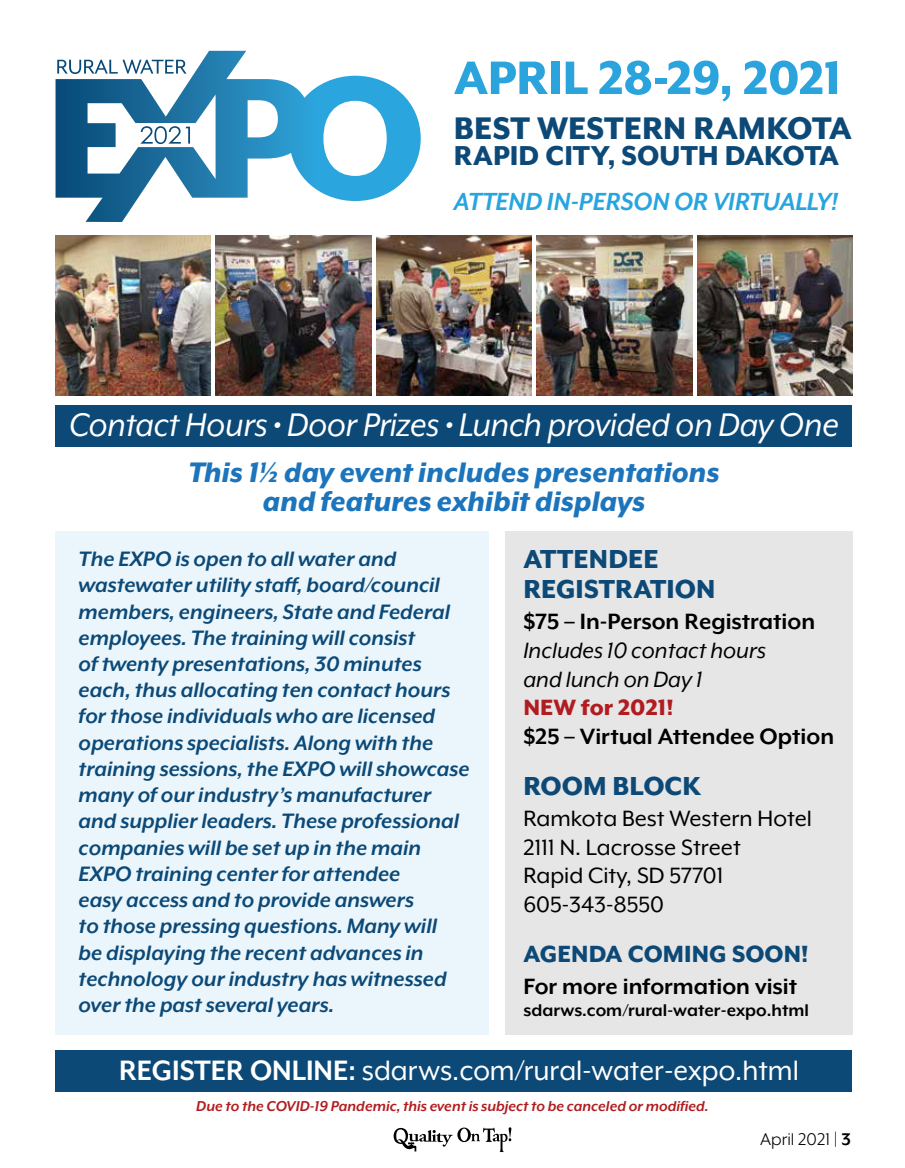
<style>
.page{position:relative;width:905px;height:1168px;background:#fff}
.page>*{position:absolute;margin:0;border:0;box-sizing:border-box;transform-origin:0 0}
.t1{font:800 54px "Mr Eaves XL Mod OT";letter-spacing:-.005em;color:#2ba4dd}
.t2{font:italic 37.65px "Mr Eaves XL Mod OT";letter-spacing:-.005em;color:#fff}
.t3{font:800 36px "Mr Eaves XL Mod OT";color:#0c4977}
.t4{font:italic 800 32.55px/29.2px "Mr Eaves XL Mod OT";color:#1c75bc;text-align:center}
.t5{font:32.25px "Mr Eaves XL Mod OT";color:#fff;scale:.96 1}
.t6{font:800 31.5px "Mr Eaves XL Mod OT";letter-spacing:-.005em;color:#0c4977}
.t7{font:800 30px/30.3px "Mr Eaves XL Mod OT";color:#0c4977}
.t8{font:italic 700 28.5px "Mr Eaves XL Mod OT";letter-spacing:-.005em;color:#28a5de}
.t9{font:800 27px "Mr Eaves XL Mod OT";color:#0c4977}
.t10{font:700 25.5px "Mr Eaves XL Mod OT";color:#000}
.t11{font:25.5px/28.7px "Mr Eaves XL Mod OT";color:#000}
.t12{font:italic 25.5px/28.7px "Mr Eaves XL Mod OT";color:#000}
.t13{font:800 25.5px "Mr Eaves XL Mod OT";color:#b11c20}
.t14{font:italic 700 24px/26.2px "Mr Eaves XL Mod OT";color:#0c4977}
.t15{font:700 19.5px "Mr Eaves XL Mod OT";color:#000}
.t16{font:19.5px "Mr Eaves XL Mod OT";color:#000}
.t17{font:italic 700 16.5px "Mr Eaves XL Mod OT";color:#b11c20}
.s1{font-weight:700}
</style>
<div class="page">
<svg style="left:393px;top:1127px;width:118px;height:25px"></svg>
<div style="left:55px;top:406px;width:797px;height:41px;background:#0c4977"></div>
<div style="left:55px;top:1050px;width:797px;height:41px;background:#0c4977"></div>
<img style="left:216px;top:236px;width:155px;height:159px">
<img style="left:376px;top:236px;width:155px;height:159px">
<img style="left:536px;top:236px;width:156px;height:159px">
<img style="left:697px;top:236px;width:155px;height:159px">
<svg style="left:55px;top:51px;width:365px;height:171px"></svg>
<svg style="left:57px;top:60px;width:129px;height:14px"></svg>
<svg style="left:140px;top:126px;width:50px;height:18px"></svg>
<img style="left:55px;top:236px;width:156px;height:159px">
<div style="left:505px;top:531px;width:347px;height:504px;background:#e6e6e6"></div>
<div style="left:55px;top:531px;width:434px;height:504px;background:#eaf6fb"></div>
<h1 class="t1" style="left:454px;top:51px;width:389px">APRIL 28-29, 2021</h1>
<h3 class="t3" style="left:454px;top:110px;width:399px">BEST WESTERN RAMKOTA</h3>
<h3 class="t6" style="left:454px;top:140px;width:386px">RAPID CITY, SOUTH DAKOTA</h3>
<p class="t8" style="left:454px;top:187px;width:385px">ATTEND IN-PERSON OR VIRTUALLY!</p>
<h2 class="t2" style="left:69px;top:406px;width:771px">Contact Hours • Door Prizes • Lunch provided on Day One</h2>
<h3 class="t4" style="left:188px;top:458px;width:532px">This 1½ day event includes presentations and features exhibit displays</h3>
<p class="t14" style="left:79px;top:546px;width:392px">The EXPO is open to all water and wastewater utility staff, board/council members, engineers, State and Federal employees. The training will consist<br>of twenty presentations, 30 minutes each, thus allocating ten contact hours for those individuals who are licensed operations specialists. Along with the training sessions, the EXPO will showcase many of our industry’s manufacturer and supplier leaders. These professional companies will be set up in the main EXPO training center for attendee<br>easy access and to provide answers<br>to those pressing questions. Many will<br>be displaying the recent advances in technology our industry has witnessed over the past several years.</p>
<p class="t7" style="left:523px;top:544px;width:193px">ATTENDEE<br>REGISTRATION</p>
<p class="t10" style="left:523px;top:609px;width:293px">$75 – In-Person Registration</p>
<p class="t12" style="left:523px;top:636px;width:244px">Includes 10 contact hours and lunch on Day 1</p>
<p class="t13" style="left:523px;top:695px;width:152px">NEW for 2021!</p>
<p class="t10" style="left:523px;top:724px;width:312px">$25 – Virtual Attendee Option</p>
<p class="t7" style="left:523px;top:770px;width:179px">ROOM BLOCK</p>
<p class="t11" style="left:523px;top:804px;width:290px">Ramkota Best Western Hotel<br>2111 N. Lacrosse Street<br>Rapid City, SD 57701<br>605-343-8550</p>
<p class="t9" style="left:523px;top:941px;width:286px">AGENDA COMING SOON!</p>
<p class="t10" style="left:523px;top:973px;width:275px">For more information visit</p>
<p class="t15" style="left:523px;top:1001px;width:287px">sdarws.com/rural-water-expo.html</p>
<h3 class="t5" style="left:119px;top:1054px;width:709px"><span class="s1">REGISTER ONLINE:</span> sdarws.com/rural-water-expo.html</h3>
<p class="t17" style="left:196px;top:1098px;width:514px">Due to the COVID-19 Pandemic, this event is subject to be canceled or modified.</p>
<p class="t16" style="left:760px;top:1129px;width:92px">April 2021 | <span class="s1">3</span></p>
</div>
